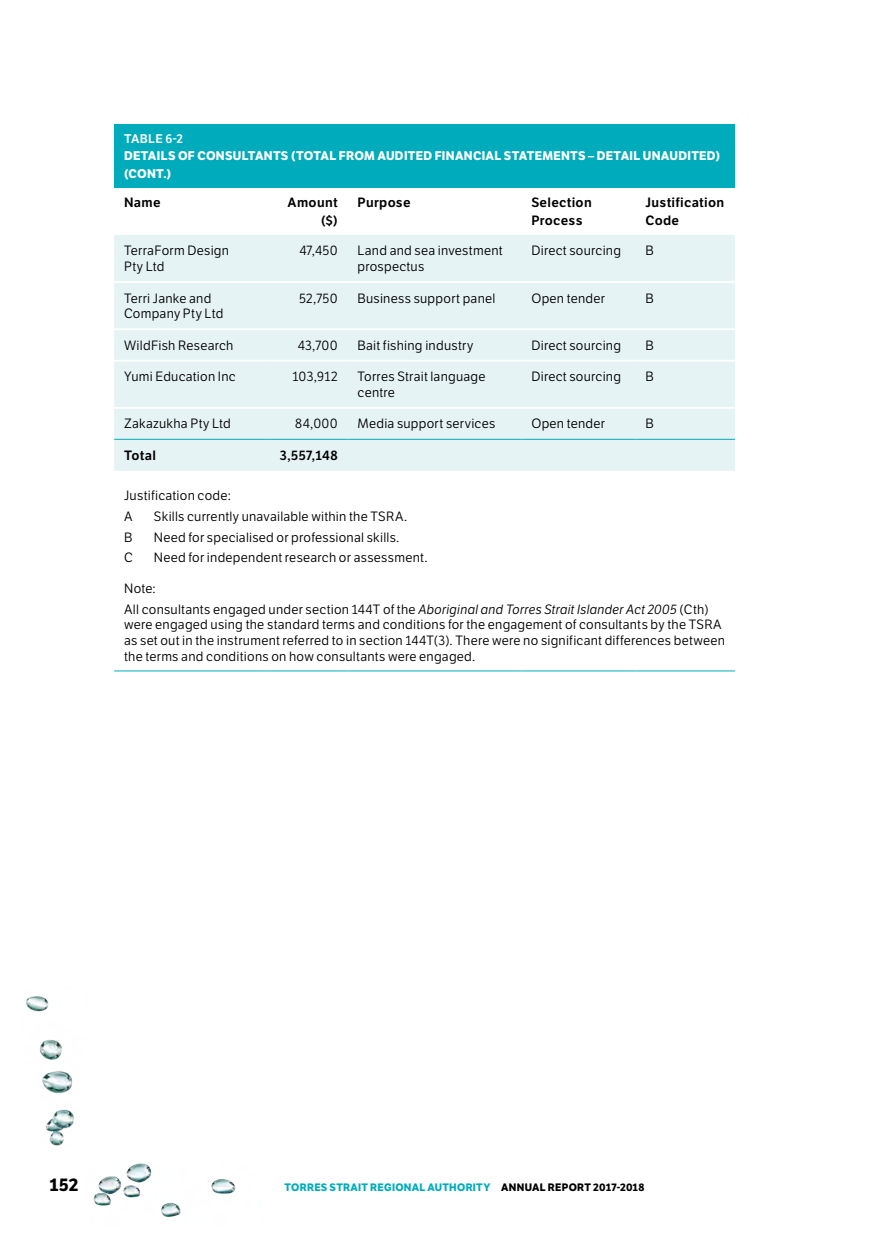
<style>
.page{position:relative;width:874px;height:1241px;background:#fff}
.page>*{position:absolute;margin:0;border:0;box-sizing:border-box;transform-origin:0 0}
.t1{font:700 17.5px "LFT Etica";color:#000}
.t2{font:13.12px/15.8px "LFT Etica";letter-spacing:.02em;color:#000}
.t3{font:600 13.12px/17.5px "LFT Etica";letter-spacing:.02em;color:#000}
.t4{font:700 12.25px/17.5px "LFT Etica";letter-spacing:.025em;color:#fff}
.t5{font:600 12.25px "LFT Etica";letter-spacing:.025em;color:#fff}
.t6{font:700 10.5px "LFT Etica";letter-spacing:.025em;color:#00acbb}
.s1{font-style:italic}
.s2{color:#000}
</style>
<div class="page">
<img style="left:93px;top:1163px;width:143px;height:54px">
<img style="left:26px;top:996px;width:36px;height:57px">
<img style="left:40px;top:1053px;width:34px;height:93px">
<div style="left:114px;top:124px;width:620px;height:64px;background:#00acbb"></div>
<div style="left:114px;top:235px;width:620px;height:235px;background:#e6f3f5"></div>
<hr style="left:114px;top:439px;width:154px;height:1px;background:#00acbb">
<hr style="left:268px;top:439px;width:79px;height:1px;background:#00acbb">
<hr style="left:347px;top:439px;width:174px;height:1px;background:#00acbb">
<hr style="left:521px;top:439px;width:114px;height:1px;background:#00acbb">
<hr style="left:635px;top:439px;width:99px;height:1px;background:#00acbb">
<hr style="left:114px;top:670px;width:154px;height:1px;background:#00acbb">
<hr style="left:268px;top:670px;width:79px;height:1px;background:#00acbb">
<hr style="left:347px;top:670px;width:174px;height:1px;background:#00acbb">
<hr style="left:521px;top:670px;width:114px;height:1px;background:#00acbb">
<hr style="left:635px;top:670px;width:99px;height:1px;background:#00acbb">
<hr style="left:114px;top:281px;width:154px;height:2px;background:#fff">
<hr style="left:268px;top:281px;width:79px;height:2px;background:#fff">
<hr style="left:347px;top:281px;width:174px;height:2px;background:#fff">
<hr style="left:521px;top:281px;width:114px;height:2px;background:#fff">
<hr style="left:635px;top:281px;width:99px;height:2px;background:#fff">
<hr style="left:114px;top:328px;width:154px;height:2px;background:#fff">
<hr style="left:268px;top:328px;width:79px;height:2px;background:#fff">
<hr style="left:347px;top:328px;width:174px;height:2px;background:#fff">
<hr style="left:521px;top:328px;width:114px;height:2px;background:#fff">
<hr style="left:635px;top:328px;width:99px;height:2px;background:#fff">
<hr style="left:114px;top:360px;width:154px;height:1px;background:#fff">
<hr style="left:268px;top:360px;width:79px;height:1px;background:#fff">
<hr style="left:347px;top:360px;width:174px;height:1px;background:#fff">
<hr style="left:521px;top:360px;width:114px;height:1px;background:#fff">
<hr style="left:635px;top:360px;width:99px;height:1px;background:#fff">
<hr style="left:114px;top:407px;width:154px;height:1px;background:#fff">
<hr style="left:268px;top:407px;width:79px;height:1px;background:#fff">
<hr style="left:347px;top:407px;width:174px;height:1px;background:#fff">
<hr style="left:521px;top:407px;width:114px;height:1px;background:#fff">
<hr style="left:635px;top:407px;width:99px;height:1px;background:#fff">
<p class="t5" style="left:124px;top:131px;width:60px">TABLE 6-2</p>
<p class="t4" style="left:124px;top:147px;width:597px">DETAILS OF CONSULTANTS (TOTAL FROM AUDITED FINANCIAL STATEMENTS – DETAIL UNAUDITED) (CONT.)</p>
<p class="t3" style="left:124px;top:194px;width:38px">Name</p>
<p class="t3" style="left:287px;top:194px;width:52px;text-align:right">Amount ($)</p>
<p class="t3" style="left:357px;top:194px;width:54px">Purpose</p>
<p class="t3" style="left:531px;top:194px;width:62px">Selection<br>Process</p>
<p class="t3" style="left:645px;top:194px;width:80px">Justification<br>Code</p>
<p class="t2" style="left:124px;top:243px;width:106px">TerraForm Design<br>Pty Ltd</p>
<p class="t2" style="left:299px;top:243px;width:40px">47,450</p>
<p class="t2" style="left:357px;top:243px;width:147px">Land and sea investment prospectus</p>
<p class="t2" style="left:531px;top:243px;width:91px">Direct sourcing</p>
<p class="t2" style="left:645px;top:243px;width:10px">B</p>
<p class="t2" style="left:124px;top:290px;width:101px">Terri Janke and<br>Company Pty Ltd</p>
<p class="t2" style="left:299px;top:290px;width:40px">52,750</p>
<p class="t2" style="left:357px;top:290px;width:139px">Business support panel</p>
<p class="t2" style="left:531px;top:290px;width:75px">Open tender</p>
<p class="t2" style="left:645px;top:290px;width:10px">B</p>
<p class="t2" style="left:124px;top:337px;width:111px">WildFish Research</p>
<p class="t2" style="left:297px;top:337px;width:41px">43,700</p>
<p class="t2" style="left:357px;top:337px;width:117px">Bait fishing industry</p>
<p class="t2" style="left:531px;top:337px;width:91px">Direct sourcing</p>
<p class="t2" style="left:645px;top:337px;width:10px">B</p>
<p class="t2" style="left:124px;top:369px;width:113px">Yumi Education Inc</p>
<p class="t2" style="left:292px;top:369px;width:47px">103,912</p>
<p class="t2" style="left:357px;top:369px;width:129px">Torres Strait language centre</p>
<p class="t2" style="left:531px;top:369px;width:91px">Direct sourcing</p>
<p class="t2" style="left:645px;top:369px;width:10px">B</p>
<p class="t2" style="left:124px;top:416px;width:108px">Zakazukha Pty Ltd</p>
<p class="t2" style="left:295px;top:416px;width:44px">84,000</p>
<p class="t2" style="left:357px;top:416px;width:139px">Media support services</p>
<p class="t2" style="left:531px;top:416px;width:75px">Open tender</p>
<p class="t2" style="left:645px;top:416px;width:10px">B</p>
<p class="t3" style="left:124px;top:446px;width:33px">Total</p>
<p class="t3" style="left:280px;top:446px;width:59px">3,557,148</p>
<p class="t2" style="left:124px;top:485px;width:108px;line-height:20.7px">Justification code:<br>A</p>
<p class="t2" style="left:154px;top:508px;width:255px">Skills currently unavailable within the TSRA.</p>
<p class="t2" style="left:124px;top:529px;width:10px">B</p>
<p class="t2" style="left:154px;top:529px;width:247px">Need for specialised or professional skills.</p>
<p class="t2" style="left:124px;top:550px;width:10px">C</p>
<p class="t2" style="left:154px;top:550px;width:275px">Need for independent research or assessment.</p>
<p class="t2" style="left:124px;top:578px;width:585px;line-height:20.7px">Note:<br>All consultants engaged under section 144T of the <span class="s1">Aboriginal and Torres Strait Islander Act 2005</span> (Cth)</p>
<p class="t2" style="left:124px;top:617px;width:602px">were engaged using the standard terms and conditions for the engagement of consultants by the TSRA as set out in the instrument referred to in section 144T(3). There were no significant differences between the terms and conditions on how consultants were engaged.</p>
<h1 class="t1" style="left:50px;top:1174px;width:30px">152</h1>
<p class="t6" style="left:284px;top:1180px;width:361px">TORRES STRAIT REGIONAL AUTHORITY <span class="s2">ANNUAL REPORT 2017-2018</span></p>
</div>
